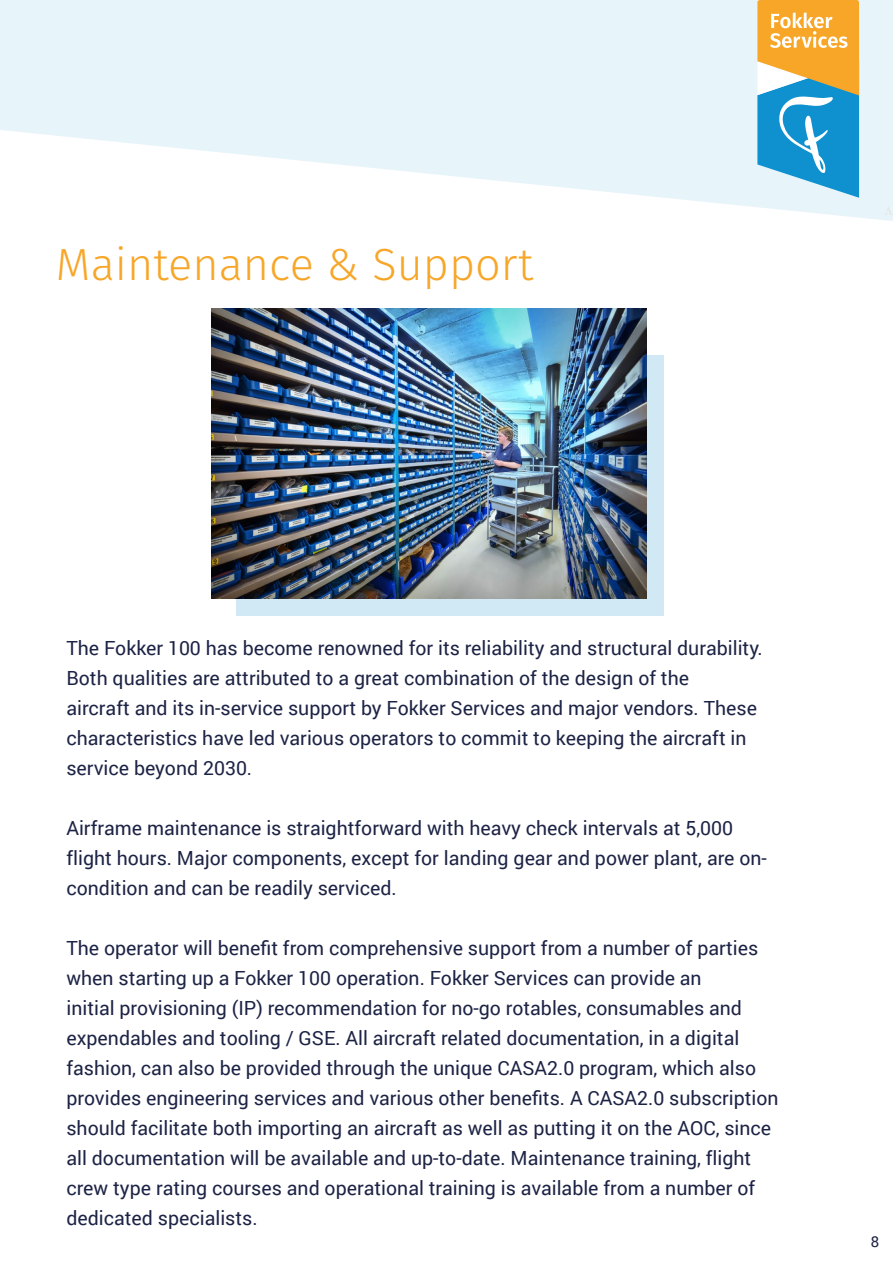
<style>
.page{position:relative;width:893px;height:1263px;background:#fff}
.page>*{position:absolute;margin:0;border:0;box-sizing:border-box;transform-origin:0 0}
.t1{font:300 45px "Fira Sans";color:#f7a628}
.t2{font:19.5px/30px "Roboto";color:#1d2345}
.t3{font:15px "Roboto";color:#1d2345}
</style>
<div class="page">
<div style="left:236px;top:355px;width:427px;height:260px;background:#d0e9f5"></div>
<svg style="left:0;top:0;width:893px;height:221px;fill:#e7f4fa"></svg>
<svg style="left:757px;top:0;width:102px;height:198px;background:#93af9e"></svg>
<img style="left:212px;top:309px;width:434px;height:289px">
<h1 class="t1" style="left:56px;top:233px;width:479px">Maintenance &amp; Support</h1>
<p class="t2" style="left:66px;top:632px;width:698px">The Fokker 100 has become renowned for its reliability and structural durability.<br>Both qualities are attributed to a great combination of the design of the<br>aircraft and its in-service support by Fokker Services and major vendors. These characteristics have led various operators to commit to keeping the aircraft in service beyond 2030.</p>
<p class="t2" style="left:66px;top:812px;width:702px">Airframe maintenance is straightforward with heavy check intervals at 5,000 flight hours. Major components, except for landing gear and power plant, are on&shy;condition and can be readily serviced.</p>
<p class="t2" style="left:66px;top:932px;width:714px">The operator will benefit from comprehensive support from a number of parties when starting up a Fokker 100 operation. Fokker Services can provide an<br>initial provisioning (IP) recommendation for no-go rotables, consumables and expendables and tooling / GSE. All aircraft related documentation, in a digital fashion, can also be provided through the unique CASA2.0 program, which also provides engineering services and various other benefits. A CASA2.0 subscription should facilitate both importing an aircraft as well as putting it on the AOC, since all documentation will be available and up-to-date. Maintenance training, flight crew type rating courses and operational training is available from a number of dedicated specialists.</p>
<p class="t3" style="left:871px;top:1231px;width:10px">8</p>
</div>
